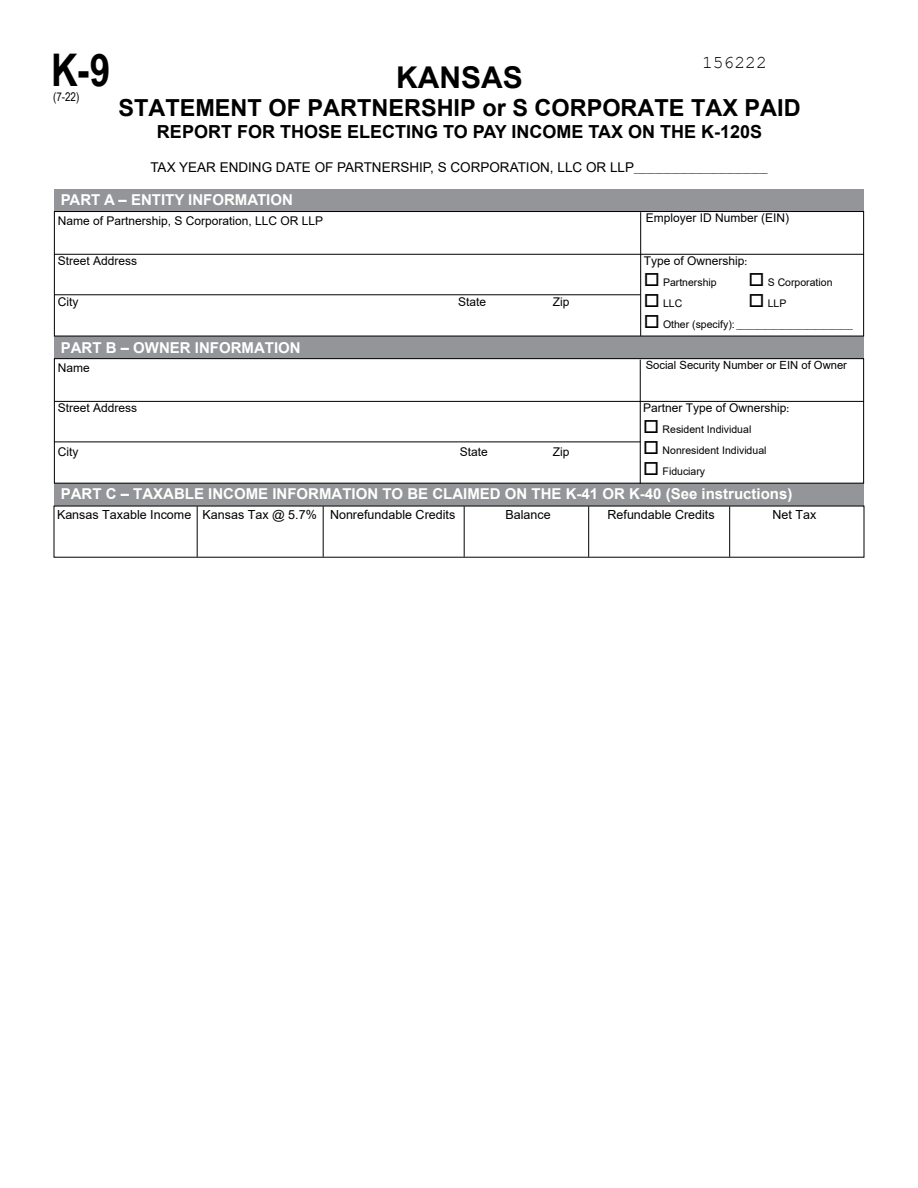
<style>
.page{position:relative;width:918px;height:1188px;background:#fff}
.page>*{position:absolute;margin:0;border:0;box-sizing:border-box;transform-origin:0 0}
.t1{font:700 45px "Arial Narrow";color:#000}
.t2{font:700 30px "Arial";color:#000}
.t3{font:700 23.4px "Arial";color:#000}
.t4{font:700 18px "Arial";color:#000}
.t5{font:18px "Courier New";color:#000}
.t6{font:18px/21px "Wingdings";color:#000;text-align:justify}
.t7{font:700 15px "Arial";color:#fff}
.t8{font:13.5px "Arial";color:#000}
.t9{font:12.6px "Arial";color:#000}
.t10{font:12px "Arial";color:#000}
.t11{font:12px "Arial Narrow";color:#000}
.t12{font:11.25px "Arial";color:#000}
.t13{font:10.5px/21px "Arial";color:#000}
.t14{font:7.5px "Arial";color:#000}
.s1{font-family:"Minion Pro"}
</style>
<div class="page">
<div style="left:54px;top:483px;width:810px;height:23px;background:#939598"></div>
<div style="left:54px;top:336px;width:810px;height:23px;background:#939598"></div>
<div style="left:54px;top:189px;width:810px;height:23px;background:#939598"></div>
<div style="left:54px;top:211px;width:810px;height:125px;border:1px solid #000"></div>
<hr style="left:54px;top:254px;width:810px;height:1px;background:#000">
<hr style="left:640px;top:212px;width:1px;height:124px;background:#000">
<hr style="left:54px;top:294px;width:586px;height:1px;background:#000">
<div style="left:54px;top:358px;width:810px;height:126px;border:1px solid #000"></div>
<hr style="left:54px;top:401px;width:810px;height:1px;background:#000">
<hr style="left:640px;top:360px;width:1px;height:124px;background:#000">
<hr style="left:54px;top:442px;width:586px;height:1px;background:#000">
<hr style="left:197px;top:506px;width:1px;height:51px;background:#000">
<hr style="left:323px;top:506px;width:1px;height:51px;background:#000">
<hr style="left:464px;top:506px;width:1px;height:51px;background:#000">
<hr style="left:588px;top:506px;width:1px;height:51px;background:#000">
<hr style="left:729px;top:506px;width:1px;height:51px;background:#000">
<h1 class="t1" style="left:51px;top:36px;width:61px">K-9</h1>
<p class="t11" style="left:53px;top:88px;width:28px">(7-22)</p>
<h2 class="t2" style="left:396px;top:56px;width:128px">KANSAS</h2>
<h3 class="t5" style="left:702px;top:51px;width:66px">156222</h3>
<h3 class="t3" style="left:118px;top:91px;width:684px">STATEMENT OF PARTNERSHIP or S CORPORATE TAX PAID</h3>
<h3 class="t4" style="left:157px;top:119px;width:607px">REPORT FOR THOSE ELECTING TO PAY INCOME TAX ON THE K-120S</h3>
<p class="t8" style="left:150px;top:158px;width:485px">TAX YEAR ENDING DATE OF PARTNERSHIP, S CORPORATION, LLC OR LLP</p>
<p class="t7" style="left:61px;top:190px;width:234px">PART A – ENTITY INFORMATION</p>
<p class="t10" style="left:58px;top:212px;width:267px">Name of Partnership, S Corporation, LLC OR LLP</p>
<p class="t10" style="left:58px;top:253px;width:81px">Street Address</p>
<p class="t10" style="left:58px;top:293px;width:22px">City</p>
<p class="t10" style="left:458px;top:293px;width:30px">State</p>
<p class="t10" style="left:553px;top:293px;width:18px">Zip</p>
<p class="t14" style="left:634px;top:164px;width:135px">________________________________</p>
<p class="t10" style="left:646px;top:209px;width:145px">Employer ID Number (EIN)</p>
<p class="t10" style="left:644px;top:253px;width:105px">Type of Ownership<span class="s1">:</span></p>
<p class="t13" style="left:663px;top:272px;width:55px">Partnership</p>
<p class="t13" style="left:768px;top:272px;width:66px">S Corporation</p>
<p class="t13" style="left:663px;top:293px;width:21px">LLC</p>
<p class="t13" style="left:768px;top:293px;width:20px">LLP</p>
<p class="t13" style="left:663px;top:314px;width:73px">Other specify):</p>
<p class="t13" style="left:692px;top:314px;width:5px">(</p>
<p class="t14" style="left:736px;top:320px;width:118px">____________________________</p>
<p class="t7" style="left:61px;top:337px;width:241px">PART B – OWNER INFORMATION</p>
<p class="t10" style="left:58px;top:359px;width:34px">Name</p>
<p class="t10" style="left:58px;top:400px;width:81px">Street Address</p>
<p class="t10" style="left:58px;top:443px;width:22px">City</p>
<p class="t10" style="left:460px;top:443px;width:30px">State</p>
<p class="t10" style="left:553px;top:443px;width:18px">Zip</p>
<p class="t12" style="left:646px;top:357px;width:203px">Social Security Number or EIN of Owner</p>
<p class="t10" style="left:643px;top:400px;width:148px">Partner Type of Ownership<span class="s1">:</span></p>
<p class="t13" style="left:663px;top:419px;width:105px">Resident Individual<br>Nonresident Individual<br>Fiduciary</p>
<p class="t7" style="left:61px;top:483px;width:733px">PART C – TAXABLE INCOME INFORMATION TO BE CLAIMED ON THE K-41 OR K-40 (See instructions)</p>
<h3 class="t6" style="left:643px;top:417px;width:18px">□ □ □</h3>
<p class="t9" style="left:57px;top:506px;width:400px">Kansas Taxable Income Kansas Tax @ 5.7% Nonrefundable Credits</p>
<p class="t9" style="left:506px;top:506px;width:47px">Balance</p>
<p class="t9" style="left:608px;top:506px;width:109px">Refundable Credits</p>
<p class="t9" style="left:773px;top:506px;width:45px">Net Tax</p>
</div>
